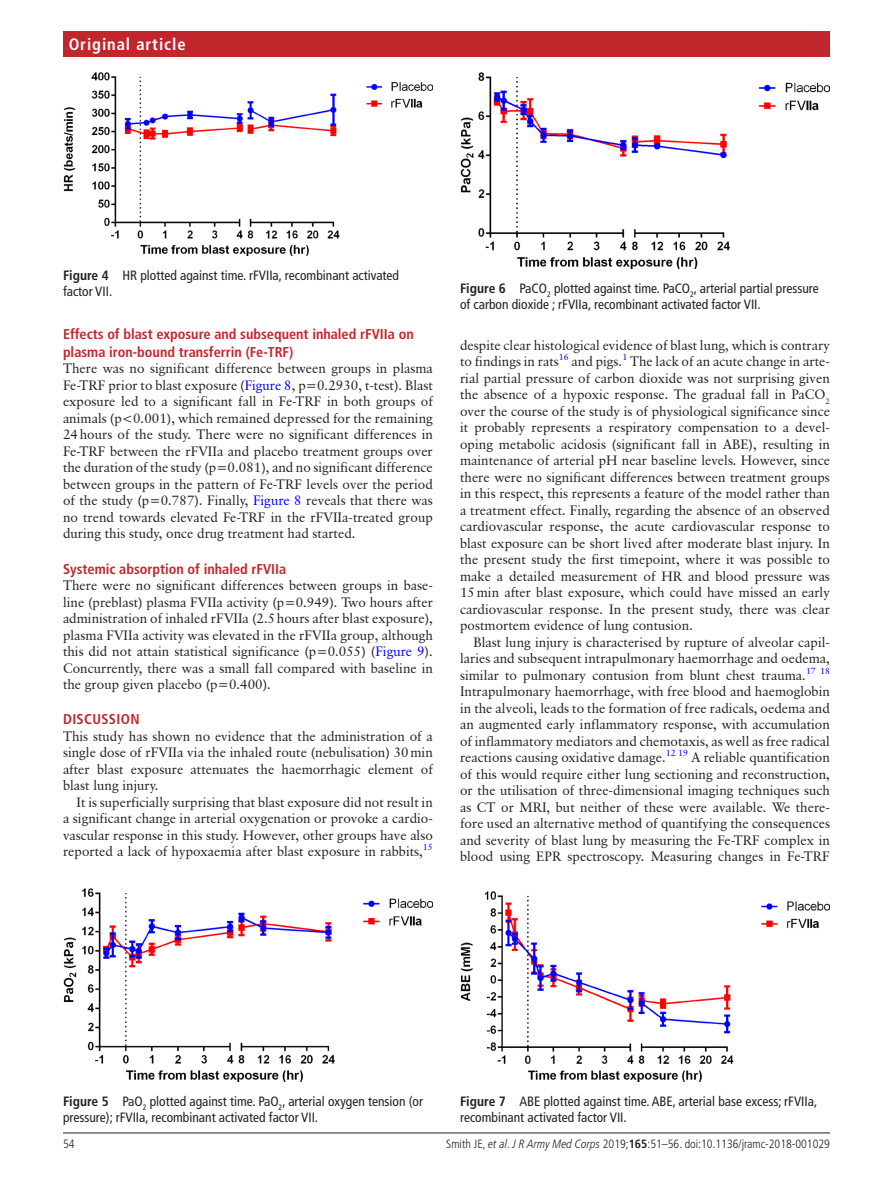
<style>
.page{position:relative;width:893px;height:1191px;background:#fff}
.page>*{position:absolute;margin:0;border:0;box-sizing:border-box;transform-origin:0 0}
.t1{font:700 condensed 16.5px "Frutiger LT Pro";letter-spacing:.055em;color:#fff}
.t2{font:700 condensed 14.25px/17.2px "Frutiger LT Pro";color:#c2262d}
.t3{font:13.5px/16.5px "Classical Garamond BT";color:#231f20;text-align:justify}
.t4{font:condensed 13.5px/16.5px "Frutiger LT Pro";color:#231f20}
.t5{font:300 condensed 12px "Frutiger LT Pro";color:#231f20}
.s1{font-weight:700}
.s2{color:#00f}
.s3{font-style:italic}
</style>
<div class="page">
<hr style="left:63px;top:1132px;width:767px;height:1px;background:#231f20">
<div style="left:63px;top:31px;width:767px;height:25px;background:#c2262d"></div>
<img style="left:63px;top:72px;width:370px;height:184px">
<img style="left:63px;top:889px;width:370px;height:192px">
<img style="left:460px;top:72px;width:370px;height:196px">
<img style="left:460px;top:891px;width:370px;height:190px">
<p class="t1" style="left:69px;top:34px;width:118px">Original article</p>
<p class="t4" style="left:63px;top:267px;width:338px"><span class="s1">Figure 4</span> HR plotted against time. rFVIIa, recombinant activated factor VII.</p>
<p class="t2" style="left:63px;top:326px;width:352px">Effects of blast exposure and subsequent inhaled rFVIIa on plasma iron-bound transferrin (Fe-TRF)</p>
<p class="t3" style="left:63px;top:360px;width:371px">There was no significant difference between groups in plasma Fe-TRF prior to blast exposure (<span class="s2">Figure 8</span>, p=0.2930, t-test). Blast exposure led to a significant fall in Fe-TRF in both groups of animals (p&lt;0.001), which remained depressed for the remaining 24hours of the study. There were no significant differences in Fe-TRF between the rFVIIa and placebo treatment groups over the duration of the study (p=0.081), and no significant difference between groups in the pattern of Fe-TRF levels over the period of the study (p=0.787). Finally, <span class="s2">Figure 8</span> reveals that there was no trend towards elevated Fe-TRF in the rFVIIa-treated group during this study, once drug treatment had started.</p>
<p class="t2" style="left:63px;top:560px;width:225px">Systemic absorption of inhaled rFVIIa</p>
<p class="t3" style="left:63px;top:577px;width:371px">There were no significant differences between groups in base&shy;line (preblast) plasma FVIIa activity (p=0.949). Two hours after administration of inhaled rFVIIa (2.5hours after blast exposure), plasma FVIIa activity was elevated in the rFVIIa group, although this did not attain statistical significance (p=0.055) (<span class="s2">Figure 9</span>).<br>Concurrently, there was a small fall compared with baseline in the group given placebo (p=0.400).</p>
<p class="t2" style="left:63px;top:711px;width:78px">Discussion</p>
<p class="t3" style="left:63px;top:727px;width:371px">This study has shown no evidence that the administration of a single dose of rFVIIa via the inhaled route (nebulisation) 30min after blast exposure attenuates the haemorrhagic element of blast lung injury.</p>
<p class="t3" style="left:63px;top:793px;width:371px;text-indent:14px">It is superficially surprising that blast exposure did not result in a significant change in arterial oxygenation or provoke a cardio&shy;vascular response in this study. However, other groups have also reported a lack of hypoxaemia after blast exposure in rabbits,<sup>15</sup></p>
<p class="t4" style="left:460px;top:280px;width:360px"><span class="s1">Figure 6</span> PaCO<sub>2</sub> plotted against time. PaCO<sub>2</sub>, arterial partial pressure of carbon dioxide ; rFVIIa, recombinant activated factor VII.</p>
<p class="t3" style="left:460px;top:336px;width:371px">despite clear histological evidence of blast lung, which is contrary to findings in rats<sup>16</sup> and pigs.<sup>1</sup> The lack of an acute change in arte&shy;rial partial pressure of carbon dioxide was not surprising given the absence of a hypoxic response. The gradual fall in PaCO<sub>2 </sub>over the course of the study is of physiological significance since it probably represents a respiratory compensation to a devel&shy;oping metabolic acidosis (significant fall in ABE), resulting in maintenance of arterial pH near baseline levels. However, since there were no significant differences between treatment groups in this respect, this represents a feature of the model rather than a treatment effect. Finally, regarding the absence of an observed cardiovascular response, the acute cardiovascular response to blast exposure can be short lived after moderate blast injury. In the present study the first timepoint, where it was possible to make a detailed measurement of HR and blood pressure was 15min after blast exposure, which could have missed an early cardiovascular response. In the present study, there was clear postmortem evidence of lung contusion.</p>
<p class="t3" style="left:460px;top:633px;width:371px;text-indent:14px">Blast lung injury is characterised by rupture of alveolar capil&shy;laries and subsequent intrapulmonary haemorrhage and oedema, similar to pulmonary contusion from blunt chest trauma.<sup>17</sup> <sup>18<br></sup>Intrapulmonary haemorrhage, with free blood and haemoglobin in the alveoli, leads to the formation of free radicals, oedema and an augmented early inflammatory response, with accumulation of inflammatory mediators and chemotaxis, as well as free radical reactions causing oxidative damage.<sup>12</sup> <sup>19</sup> A reliable quantification of this would require either lung sectioning and reconstruction, or the utilisation of three-dimensional imaging techniques such as CT or MRI, but neither of these were available. We there&shy;fore used an alternative method of quantifying the consequences and severity of blast lung by measuring the Fe-TRF complex in blood using EPR spectroscopy. Measuring changes in Fe-TRF</p>
<p class="t4" style="left:63px;top:1092px;width:362px"><span class="s1">Figure 5</span> PaO<sub>2</sub> plotted against time. PaO<sub>2</sub>, arterial oxygen tension (or pressure); rFVIIa, recombinant activated factor VII.</p>
<p class="t4" style="left:460px;top:1092px;width:359px"><span class="s1">Figure 7</span> ABE plotted against time. ABE, arterial base excess; rFVIIa, recombinant activated factor VII.</p>
<p class="t5" style="left:63px;top:1136px;width:13px">54</p>
<p class="t5" style="left:446px;top:1136px;width:385px">Smith JE, <span class="s3">et al</span>. <span class="s3">J R Army Med Corps</span> 2019;<span class="s1">165</span>:51–56. doi:10.1136/jramc-2018-001029</p>
</div>
